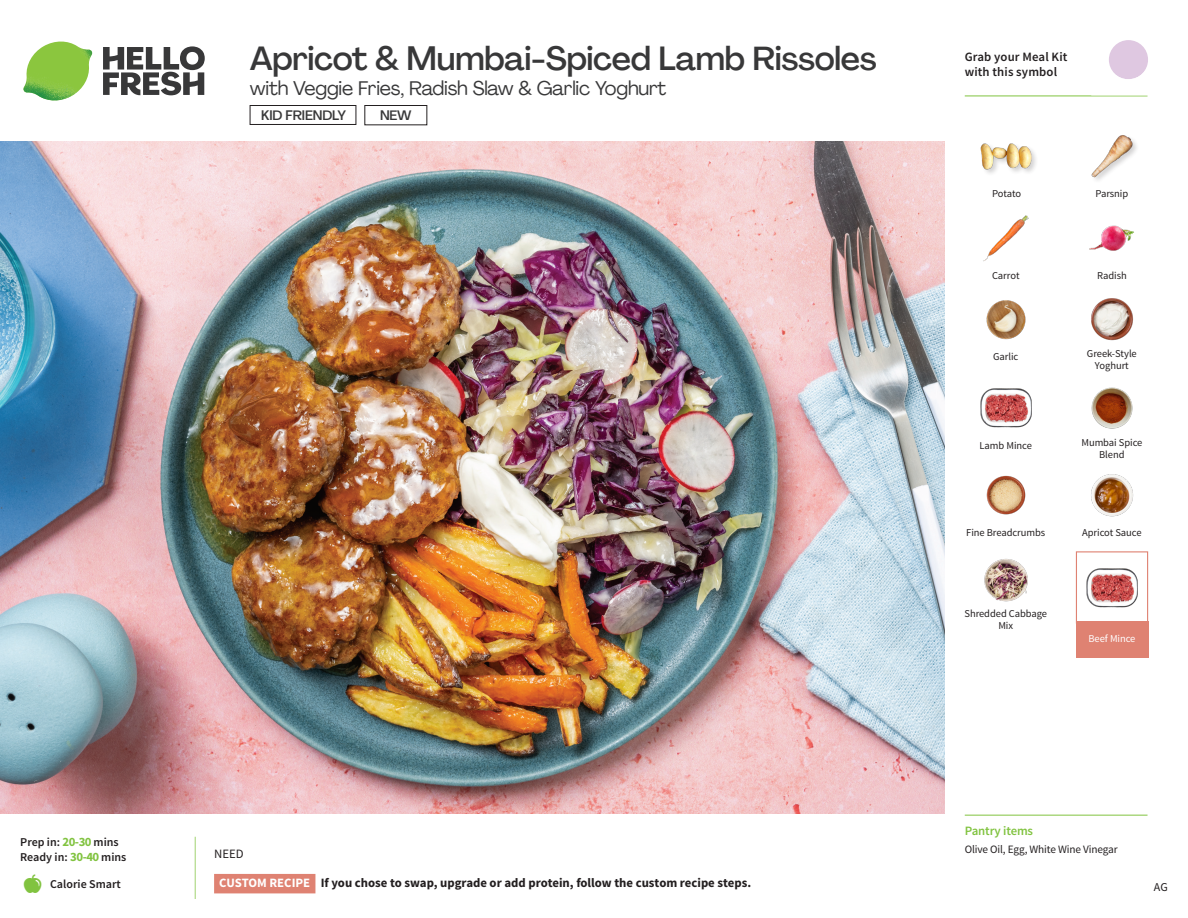
<style>
.page{position:relative;width:1188px;height:918px;background:#fff}
.page>*{position:absolute;margin:0;border:0;box-sizing:border-box;transform-origin:0 0}
._15_Titel_UK{font:500 33px "Agrandir";letter-spacing:-.01em;color:#383839}
._15_Titel_UK-2{font:19.5px "Agrandir";letter-spacing:-.01em;color:#383839}
.t1{font:500 13.5px "Agrandir";letter-spacing:-.01em;color:#383839}
.Step_6_Text_AU{font:700 12.75px "Source Sans Pro";color:#231f20}
.t2{font:600 12.75px/15px "Source Sans Pro";letter-spacing:.01em;color:#231f20}
._04_Headers_Front{font:600 12.75px "Source Sans Pro";letter-spacing:-.01em;color:#81c340}
.Step_6_Text_AU-2{font:12.75px "Source Sans Pro";color:#231f20}
._04_Intro{font:600 12px "Source Sans Pro";color:#231f20}
.t3{font:12px "Source Sans Pro";color:#231f20}
._05_Pantry{font:11.25px "Source Sans Pro";letter-spacing:-.01em;color:#231f20}
._18_FRONT_ingredients{font:10.5px/12px "Source Sans Pro";letter-spacing:-.005em;color:#231f20;text-align:center}
._18_FRONT_ingredients-2{font:10.5px "Source Sans Pro";letter-spacing:-.005em;color:#fff}
.s1{font-weight:700;font-size:12.75px;color:#81c340}
.s2{color:#fff}
</style>
<div class="page">
<svg style="left:103px;top:46px;width:102px;height:49px"></svg>
<img style="left:23px;top:42px;width:69px;height:59px">
<svg style="left:194px;top:836px;width:122px;height:63px"></svg>
<img style="left:0;top:142px;width:945px;height:672px">
<div style="left:1076px;top:551px;width:72px;height:73px;border:1px solid #df8272"></div>
<div style="left:1076px;top:621px;width:72px;height:37px;background:#df8272"></div>
<img style="left:1086px;top:568px;width:51px;height:40px">
<div style="left:365px;top:105px;width:62px;height:20px;border:1px solid #231f20"></div>
<div style="left:250px;top:105px;width:106px;height:20px;border:1px solid #231f20"></div>
<img style="left:1091px;top:298px;width:42px;height:43px">
<img style="left:1091px;top:387px;width:42px;height:42px">
<img style="left:980px;top:388px;width:51px;height:40px">
<img style="left:986px;top:475px;width:40px;height:40px">
<img style="left:984px;top:558px;width:44px;height:44px">
<img style="left:986px;top:300px;width:40px;height:40px">
<img style="left:983px;top:215px;width:46px;height:47px">
<img style="left:1089px;top:225px;width:45px;height:26px">
<div style="left:980px;top:142px;width:58px;height:34px;background:#231f20;opacity:.2"></div>
<img style="left:980px;top:142px;width:51px;height:34px">
<img style="left:1091px;top:135px;width:46px;height:46px">
<img style="left:1091px;top:474px;width:43px;height:43px">
<hr style="left:965px;top:815px;width:183px;height:1px;background:#81c340">
<hr style="left:965px;top:96px;width:183px;height:1px;background:#81c340">
<svg style="left:1109px;top:40px;width:39px;height:39px"></svg>
<p class="_15_Titel_UK" style="left:250px;top:38px;width:628px">Apricot &amp; Mumbai-Spiced Lamb Rissoles</p>
<p class="_15_Titel_UK-2" style="left:250px;top:76px;width:418px">with Veggie Fries, Radish Slaw &amp; Garlic Yoghurt</p>
<p class="t1" style="left:261px;top:107px;width:86px">KID FRIENDLY</p>
<p class="t1" style="left:380px;top:107px;width:33px">NEW</p>
<p class="_04_Intro" style="left:20px;top:834px;width:100px">Prep in: <span class="s1">20-30</span> mins</p>
<p class="_04_Intro" style="left:20px;top:849px;width:108px">Ready in: <span class="s1">30-40</span> mins</p>
<p class="Step_6_Text_AU-2" style="left:214px;top:846px;width:31px">NEED</p>
<p class="_04_Intro" style="left:50px;top:876px;width:72px">Calorie Smart</p>
<p class="Step_6_Text_AU" style="left:219px;top:875px;width:533px"><span class="s2">CUSTOM RECIPE</span> If you chose to swap, upgrade or add protein, follow the custom recipe steps.</p>
<p class="t2" style="left:965px;top:50px;width:104px">Grab your Meal Kit with this symbol</p>
<p class="_18_FRONT_ingredients" style="left:992px;top:188px;width:31px">Potato</p>
<p class="_18_FRONT_ingredients" style="left:1096px;top:188px;width:34px">Parsnip</p>
<p class="_18_FRONT_ingredients" style="left:992px;top:270px;width:29px">Carrot</p>
<p class="_18_FRONT_ingredients" style="left:1097px;top:270px;width:31px">Radish</p>
<p class="_18_FRONT_ingredients" style="left:993px;top:351px;width:27px">Garlic</p>
<p class="_18_FRONT_ingredients" style="left:1087px;top:348px;width:51px">Greek-Style<br>Yoghurt</p>
<p class="_18_FRONT_ingredients" style="left:980px;top:439px;width:54px">Lamb Mince</p>
<p class="_18_FRONT_ingredients" style="left:1081px;top:436px;width:62px">Mumbai Spice<br>Blend</p>
<p class="_18_FRONT_ingredients" style="left:966px;top:527px;width:81px">Fine Breadcrumbs</p>
<p class="_18_FRONT_ingredients" style="left:1082px;top:527px;width:61px">Apricot Sauce</p>
<p class="_18_FRONT_ingredients" style="left:964px;top:608px;width:84px">Shredded Cabbage<br>Mix</p>
<p class="_18_FRONT_ingredients-2" style="left:1089px;top:632px;width:48px">Beef Mince</p>
<p class="_04_Headers_Front" style="left:965px;top:822px;width:70px">Pantry items</p>
<p class="_05_Pantry" style="left:965px;top:842px;width:154px">Olive Oil, Egg, White Wine Vinegar</p>
<p class="t3" style="left:1154px;top:879px;width:15px">AG</p>
</div>
